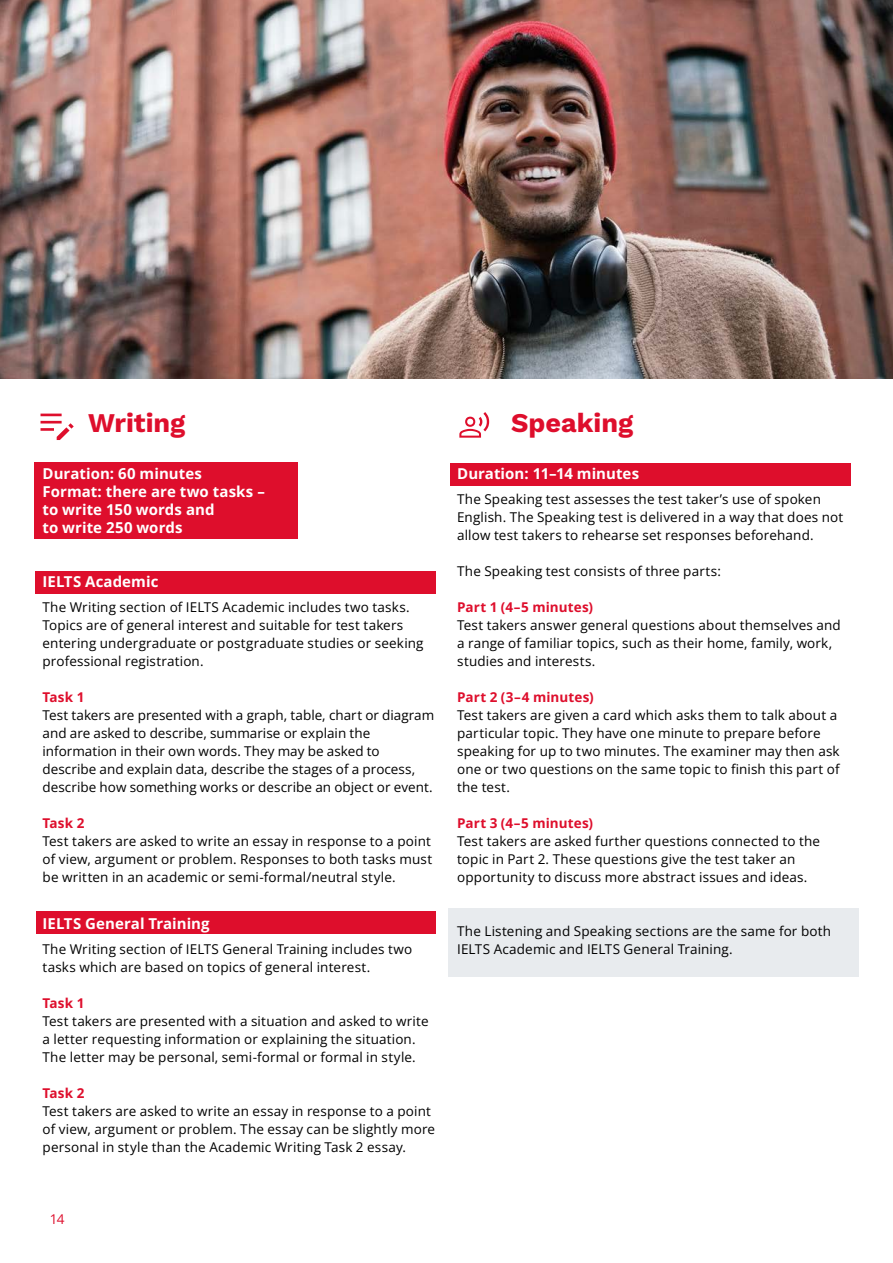
<style>
.page{position:relative;width:893px;height:1263px;background:#fff}
.page>*{position:absolute;margin:0;border:0;box-sizing:border-box;transform-origin:0 0}
.t1{font:27px "Work Sans";color:#de0e2c}
.Subhead_B{font:700 15px/18px "Open Sans";letter-spacing:.005em;color:#fff}
.Body_text{font:13.5px/18px "Open Sans";letter-spacing:.01em;color:#000}
.Subhead_C{font:700 13.5px "Open Sans";letter-spacing:.01em;color:#de0e2c}
.Body_text-2{font:700 13.5px "Open Sans";letter-spacing:.005em;color:#de0e2c}
.t2{font:13.5px "Open Sans";color:#de0e2c}
</style>
<div class="page">
<img style="left:0;top:0;width:893px;height:378px">
<svg style="left:41px;top:414px;width:33px;height:26px"></svg>
<div style="left:34px;top:462px;width:264px;height:77px;background:#de0e2c"></div>
<div style="left:35px;top:571px;width:401px;height:22px;background:#de0e2c"></div>
<div style="left:37px;top:911px;width:399px;height:23px;background:#de0e2c"></div>
<svg style="left:459px;top:412px;width:30px;height:26px"></svg>
<div style="left:450px;top:464px;width:400px;height:22px;background:#de0e2c"></div>
<div style="left:449px;top:909px;width:410px;height:68px;background:#e8ebee"></div>
<h2 class="t1" style="left:88px;top:402px;width:99px">Writing</h2>
<p class="Subhead_B" style="left:43px;top:464px;width:161px">Duration: 60 minutes</p>
<p class="Subhead_B" style="left:43px;top:482px;width:224px">Format: there are two tasks –</p>
<p class="Subhead_B" style="left:43px;top:500px;width:174px">to write 150 words and to write 250 words</p>
<p class="Subhead_B" style="left:43px;top:572px;width:117px">IELTS Academic</p>
<p class="Body_text" style="left:43px;top:598px;width:383px">The Writing section of IELTS Academic includes two tasks.<br>Topics are of general interest and suitable for test takers entering undergraduate or postgraduate studies or seeking professional registration.</p>
<p class="Subhead_C" style="left:43px;top:688px;width:43px">Task 1</p>
<p class="Body_text" style="left:43px;top:706px;width:393px">Test takers are presented with a graph, table, chart or diagram and are asked to describe, summarise or explain the information in their own words. They may be asked to describe and explain data, describe the stages of a process, describe how something works or describe an object or event.</p>
<p class="Subhead_C" style="left:43px;top:814px;width:43px">Task 2</p>
<p class="Body_text" style="left:43px;top:832px;width:391px;text-align:justify">Test takers are asked to write an essay in response to a point of view, argument or problem. Responses to both tasks must be written in an academic or semi-formal/neutral style.</p>
<p class="Subhead_B" style="left:43px;top:914px;width:169px">IELTS General Training</p>
<p class="Body_text" style="left:43px;top:940px;width:371px">The Writing section of IELTS General Training includes two tasks which are based on topics of general interest.</p>
<p class="Subhead_C" style="left:43px;top:994px;width:43px">Task 1</p>
<p class="Body_text" style="left:43px;top:1012px;width:388px">Test takers are presented with a situation and asked to write a letter requesting information or explaining the situation.<br>The letter may be personal, semi-formal or formal in style.</p>
<p class="Subhead_C" style="left:43px;top:1084px;width:43px">Task 2</p>
<p class="Body_text" style="left:43px;top:1102px;width:394px">Test takers are asked to write an essay in response to a point of view, argument or problem. The essay can be slightly more personal in style than the Academic Writing Task 2 essay.</p>
<h2 class="t1" style="left:511px;top:402px;width:123px">Speaking</h2>
<p class="Subhead_B" style="left:457px;top:464px;width:184px">Duration: 11–14 minutes</p>
<p class="Body_text" style="left:457px;top:490px;width:388px">The Speaking test assesses the test taker’s use of spoken<br>English. The Speaking test is delivered in a way that does not allow test takers to rehearse set responses beforehand.</p>
<p class="Body_text" style="left:457px;top:562px;width:265px">The Speaking test consists of three parts:</p>
<p class="Subhead_C" style="left:457px;top:598px;width:138px">Part 1 (4–5 minutes)</p>
<p class="Body_text" style="left:457px;top:616px;width:385px">Test takers answer general questions about themselves and a range of familiar topics, such as their home, family, work, studies and interests.</p>
<p class="Subhead_C" style="left:457px;top:688px;width:138px">Part 2 (3–4 minutes)</p>
<p class="Body_text" style="left:457px;top:706px;width:384px">Test takers are given a card which asks them to talk about a particular topic. They have one minute to prepare before speaking for up to two minutes. The examiner may then ask one or two questions on the same topic to finish this part of the test.</p>
<p class="Body_text-2" style="left:457px;top:814px;width:138px">Part 3 (4–5 minutes)</p>
<p class="Body_text" style="left:457px;top:832px;width:364px">Test takers are asked further questions connected to the topic in Part 2. These questions give the test taker an opportunity to discuss more abstract issues and ideas.</p>
<p class="Body_text" style="left:457px;top:922px;width:375px">The Listening and Speaking sections are the same for both<br>IELTS Academic and IELTS General Training.</p>
<p class="t2" style="left:50px;top:1210px;width:16px">14</p>
</div>
